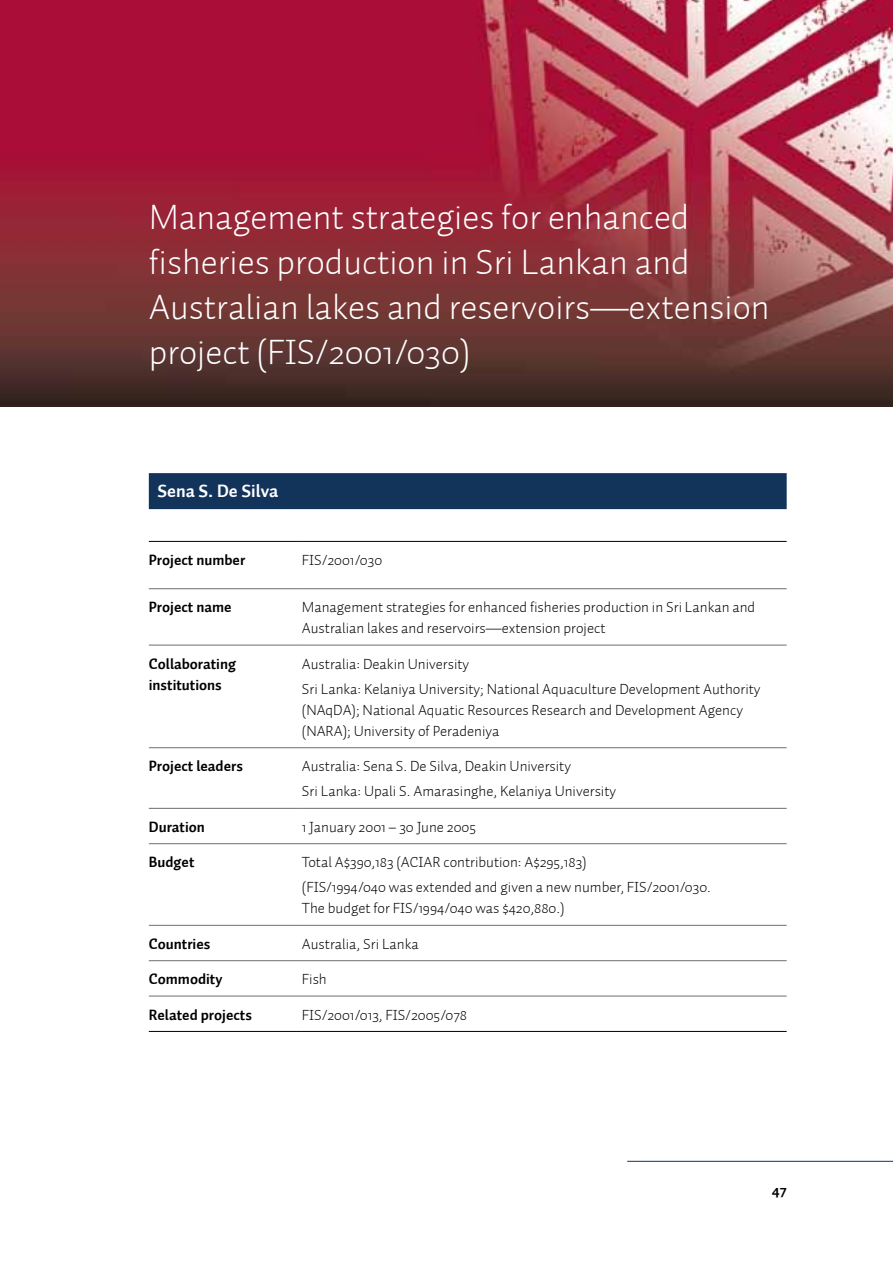
<style>
.page{position:relative;width:893px;height:1263px;background:#fff}
.page>*{position:absolute;margin:0;border:0;box-sizing:border-box;transform-origin:0 0}
.chapter_head{font:300 36px/45px "Auto 1";color:#fff}
.Author__new{font:700 18px "Auto 1";color:#fff}
.OC_table_row{font:300 15px/21px "Auto 1";color:#000}
.body_semibold{font:700 15px/21px "Auto 1";color:#000}
</style>
<div class="page">
<img style="left:0;top:0;width:893px;height:407px">
<hr style="left:627px;top:1161px;width:266px;height:1px;background:#12345b">
<div style="left:149px;top:473px;width:638px;height:36px;background:#12345b"></div>
<hr style="left:149px;top:541px;width:153px;height:1px;background:#000">
<hr style="left:302px;top:541px;width:485px;height:1px;background:#000">
<hr style="left:149px;top:1031px;width:153px;height:1px;background:#000">
<hr style="left:302px;top:1031px;width:485px;height:1px;background:#000">
<hr style="left:149px;top:588px;width:153px;height:1px;background:#6d6e71">
<hr style="left:302px;top:588px;width:485px;height:1px;background:#6d6e71">
<hr style="left:149px;top:645px;width:153px;height:1px;background:#6d6e71">
<hr style="left:302px;top:645px;width:485px;height:1px;background:#6d6e71">
<hr style="left:149px;top:747px;width:153px;height:1px;background:#6d6e71">
<hr style="left:302px;top:747px;width:485px;height:1px;background:#6d6e71">
<hr style="left:149px;top:808px;width:153px;height:1px;background:#6d6e71">
<hr style="left:302px;top:808px;width:485px;height:1px;background:#6d6e71">
<hr style="left:149px;top:843px;width:153px;height:1px;background:#6d6e71">
<hr style="left:302px;top:843px;width:485px;height:1px;background:#6d6e71">
<hr style="left:149px;top:925px;width:153px;height:1px;background:#6d6e71">
<hr style="left:302px;top:925px;width:485px;height:1px;background:#6d6e71">
<hr style="left:149px;top:960px;width:153px;height:1px;background:#6d6e71">
<hr style="left:302px;top:960px;width:485px;height:1px;background:#6d6e71">
<hr style="left:149px;top:996px;width:153px;height:1px;background:#6d6e71">
<hr style="left:302px;top:996px;width:485px;height:1px;background:#6d6e71">
<p class="chapter_head" style="left:149px;top:195px;width:622px">Management strategies for enhanced fisheries production in Sri Lankan and Australian lakes and reservoirs—extension project (FIS/2001/030)</p>
<p class="Author__new" style="left:157px;top:479px;width:123px">Sena S. De Silva</p>
<p class="body_semibold" style="left:149px;top:550px;width:98px">Project number</p>
<p class="OC_table_row" style="left:302px;top:549px;width:82px">FIS/2001/030</p>
<p class="body_semibold" style="left:149px;top:597px;width:84px">Project name</p>
<p class="OC_table_row" style="left:302px;top:597px;width:455px">Management strategies for enhanced fisheries production in Sri Lankan and<br>Australian lakes and reservoirs—extension project</p>
<p class="body_semibold" style="left:149px;top:653px;width:89px">Collaborating institutions</p>
<p class="OC_table_row" style="left:302px;top:653px;width:169px">Australia: Deakin University</p>
<p class="OC_table_row" style="left:302px;top:678px;width:460px">Sri Lanka: Kelaniya University; National Aquaculture Development Authority (NAqDA); National Aquatic Resources Research and Development Agency (NARA); University of Peradeniya</p>
<p class="body_semibold" style="left:149px;top:756px;width:96px">Project leaders</p>
<p class="OC_table_row" style="left:302px;top:756px;width:271px">Australia: Sena S. De Silva, Deakin University</p>
<p class="OC_table_row" style="left:302px;top:781px;width:316px">Sri Lanka: Upali S. Amarasinghe, Kelaniya University</p>
<p class="body_semibold" style="left:149px;top:816px;width:58px">Duration</p>
<p class="OC_table_row" style="left:302px;top:816px;width:176px">1 January 2001 – 30 June 2005</p>
<p class="body_semibold" style="left:149px;top:852px;width:47px">Budget</p>
<p class="OC_table_row" style="left:302px;top:852px;width:286px">Total A$390,183 (ACIAR contribution: A$295,183)</p>
<p class="OC_table_row" style="left:302px;top:877px;width:410px">(FIS/1994/040 was extended and given a new number, FIS/2001/030.<br>The budget for FIS/1994/040 was $420,880.)</p>
<p class="body_semibold" style="left:149px;top:933px;width:63px">Countries</p>
<p class="OC_table_row" style="left:302px;top:933px;width:118px">Australia, Sri Lanka</p>
<p class="body_semibold" style="left:149px;top:969px;width:75px">Commodity</p>
<p class="OC_table_row" style="left:302px;top:969px;width:26px">Fish</p>
<p class="body_semibold" style="left:149px;top:1004px;width:105px">Related projects</p>
<p class="OC_table_row" style="left:302px;top:1004px;width:167px">FIS/2001/013, FIS/2005/078</p>
<p class="body_semibold" style="left:772px;top:1179px;width:16px">47</p>
</div>
